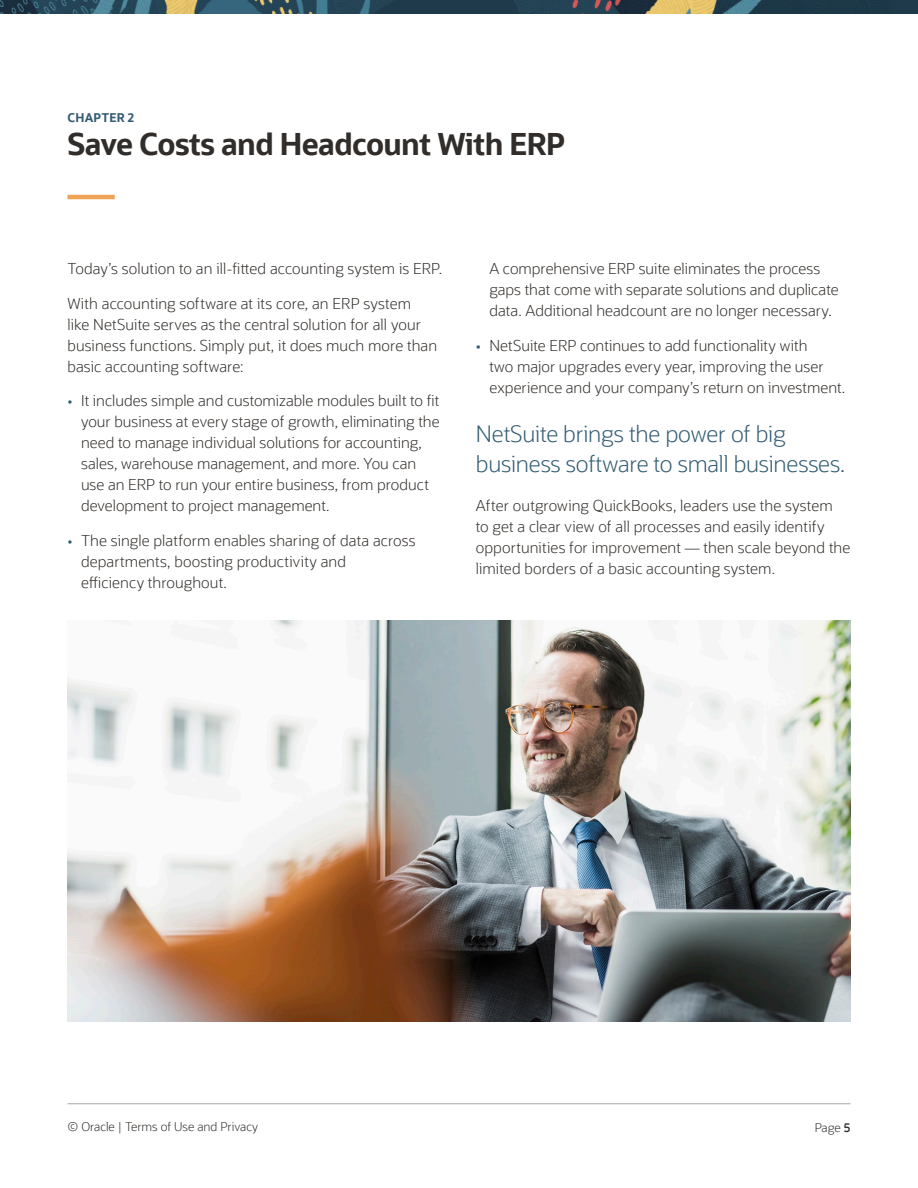
<style>
.page{position:relative;width:918px;height:1188px;background:#fff}
.page>*{position:absolute;margin:0;border:0;box-sizing:border-box;transform-origin:0 0}
.H1_2020{font:700 30px "Oracle Sans";letter-spacing:-.02em;color:#312d2a}
.PullQuote2020{font:300 22.5px/30px "Oracle Sans";letter-spacing:-.01em;color:#325c72}
.Main_Body_2016{font:300 15px/21px "Oracle Sans";letter-spacing:.005em;color:#312d2a}
.t1{font:300 12px "Oracle Sans";color:#312d2a}
.read-time{font:700 12px "Oracle Sans";letter-spacing:.025em;color:#325c72}
.s1{color:#325c72}
.s2{font-weight:600}
</style>
<div class="page">
<img style="left:1px;top:0;width:916px;height:13px">
<hr style="left:68px;top:195px;width:47px;height:4px;background:#eea357">
<img style="left:68px;top:620px;width:782px;height:402px">
<hr style="left:68px;top:1104px;width:782px;height:1px;background:#a8a9ad">
<p class="read-time" style="left:68px;top:110px;width:68px">CHAPTER 2</p>
<p class="H1_2020" style="left:68px;top:125px;width:499px">Save Costs and Headcount With ERP</p>
<p class="Main_Body_2016" style="left:68px;top:259px;width:376px">Today’s solution to an ill-fitted accounting system is ERP.</p>
<p class="Main_Body_2016" style="left:68px;top:293px;width:371px">With accounting software at its core, an ERP system<br>like NetSuite serves as the central solution for all your business functions. Simply put, it does much more than basic accounting software:</p>
<p class="Main_Body_2016" style="left:81px;top:391px;width:360px;text-indent:-14px"><span class="s1">•</span> It includes simple and customizable modules built to fit your business at every stage of growth, eliminating the need to manage individual solutions for accounting, sales, warehouse management, and more. You can use an ERP to run your entire business, from product development to project management.</p>
<p class="Main_Body_2016" style="left:81px;top:530px;width:336px;text-indent:-14px"><span class="s1">•</span> The single platform enables sharing of data across departments, boosting productivity and<br>efficiency throughout.</p>
<p class="Main_Body_2016" style="left:489px;top:259px;width:351px">A comprehensive ERP suite eliminates the process gaps that come with separate solutions and duplicate data. Additional headcount are no longer necessary.</p>
<p class="Main_Body_2016" style="left:489px;top:335px;width:357px;text-indent:-14px"><span class="s1">•</span> NetSuite ERP continues to add functionality with<br>two major upgrades every year, improving the user experience and your company’s return on investment.</p>
<p class="PullQuote2020" style="left:476px;top:419px;width:371px">NetSuite brings the power of big business software to small businesses.</p>
<p class="Main_Body_2016" style="left:476px;top:496px;width:376px">After outgrowing QuickBooks, leaders use the system<br>to get a clear view of all processes and easily identify opportunities for improvement — then scale beyond the limited borders of a basic accounting system.</p>
<p class="t1" style="left:68px;top:1120px;width:192px">© Oracle | Terms of Use and Privacy</p>
<p class="t1" style="left:815px;top:1121px;width:37px">Page <span class="s2">5</span></p>
</div>
